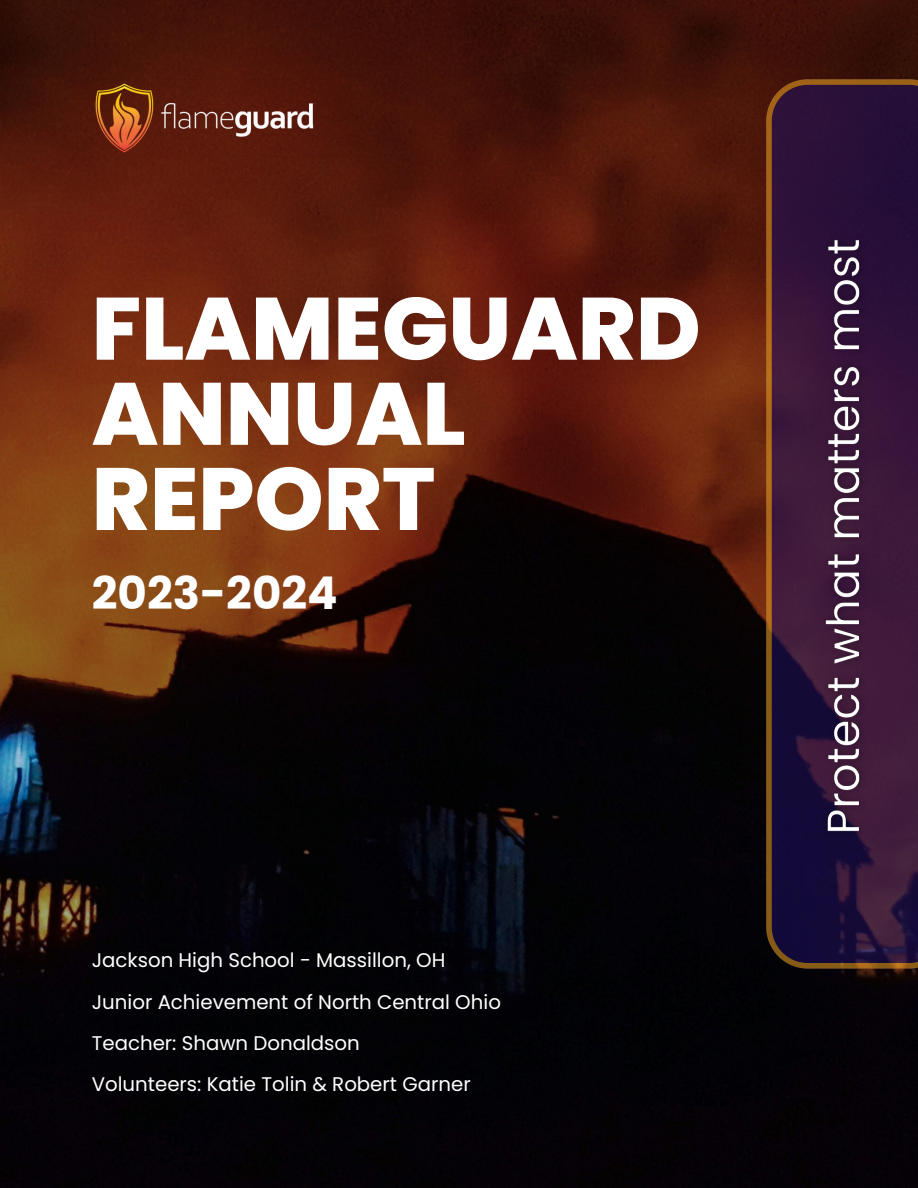
<style>
.page{position:relative;width:918px;height:1188px;background:#fff}
.page>*{position:absolute;margin:0;border:0;box-sizing:border-box;transform-origin:0 0}
.t1{font:800 88.2px/85.2px "Poppins";color:#fff}
.t2{font:700 45.15px "Poppins";color:#fff}
.t3{font:19.8px "Poppins";color:#fff}
</style>
<div class="page">
<img style="left:0;top:0;width:918px;height:1188px">
<svg style="left:766px;top:79px;width:152px;height:890px;background:#361837"></svg>
<img style="left:92px;top:79px;width:242px;height:78px">
<img style="left:811px;top:227px;width:64px;height:615px">
<h1 class="t1" style="left:92px;top:286px;width:610px">FLAMEGUARD<br>ANNUAL<br>REPORT</h1>
<h2 class="t2" style="left:92px;top:562px;width:248px">2023-2024</h2>
<p class="t3" style="left:92px;top:947px;width:355px">Jackson High School - Massillon, OH</p>
<p class="t3" style="left:92px;top:988px;width:411px">Junior Achievement of North Central Ohio</p>
<p class="t3" style="left:92px;top:1029px;width:270px">Teacher: Shawn Donaldson</p>
<p class="t3" style="left:92px;top:1070px;width:380px">Volunteers: Katie Tolin &amp; Robert Garner</p>
</div>
